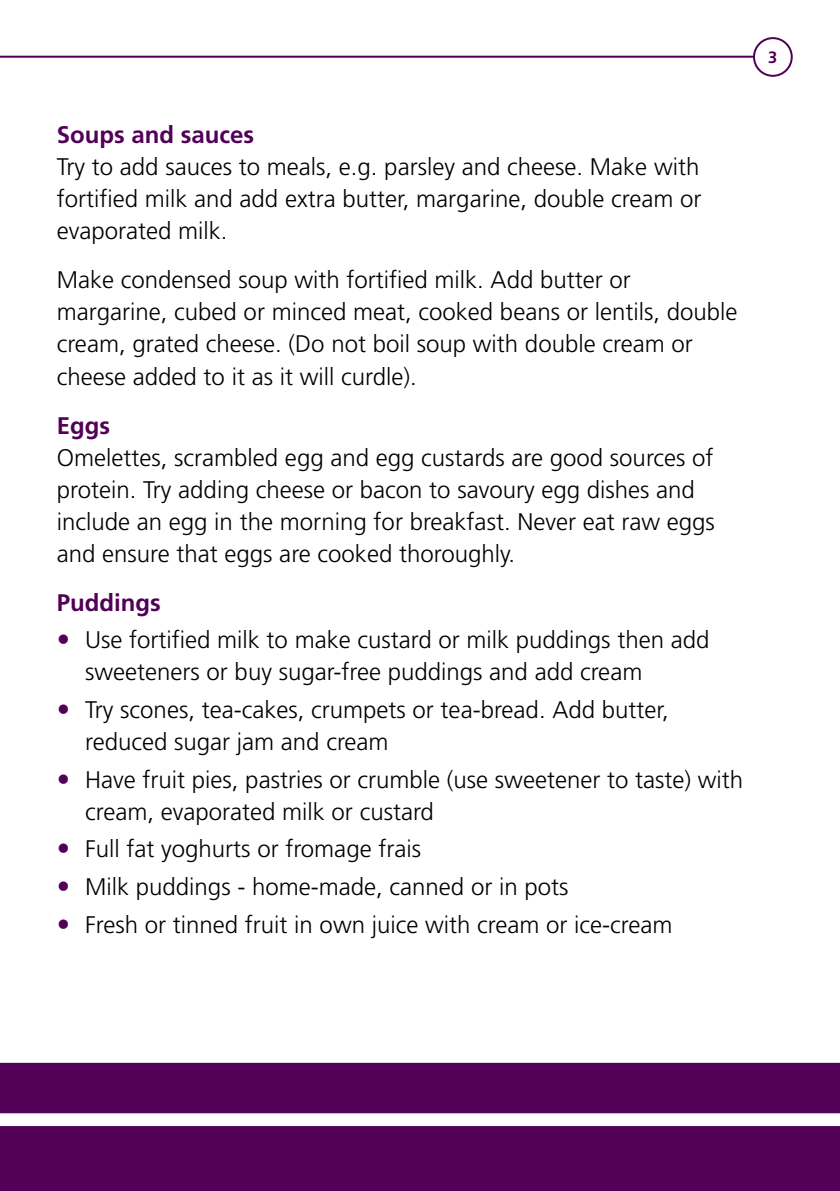
<style>
.page{position:relative;width:840px;height:1191px;background:#fff}
.page>*{position:absolute;margin:0;border:0;box-sizing:border-box;transform-origin:0 0}
.t1{font:300 24px/32px "Frutiger";color:#000}
.t2{font:700 24px "Frutiger";color:#520058}
.t3{font:700 16.4px "Frutiger";color:#520058}
</style>
<div class="page">
<div style="left:0;top:1062px;width:839px;height:129px;background:#520058"></div>
<hr style="left:0;top:56px;width:791px;height:2px;background:#520058">
<div style="left:753px;top:38px;width:38px;height:38px;background:#fff;border-radius:50%"></div>
<div style="left:752px;top:37px;width:40px;height:40px;border:2px solid #520058;border-radius:50%"></div>
<svg style="left:0;top:1113px;width:839px;height:13px"></svg>
<p class="t2" style="left:57px;top:121px;width:199px">Soups and sauces</p>
<p class="t1" style="left:57px;top:151px;width:646px;text-align:justify">Try to add sauces to meals, e.g. parsley and cheese. Make with fortified milk and add extra butter, margarine, double cream or evaporated milk.</p>
<p class="t1" style="left:57px;top:264px;width:682px">Make condensed soup with fortified milk. Add butter or margarine, cubed or minced meat, cooked beans or lentils, double cream, grated cheese. (Do not boil soup with double cream or cheese added to it as it will curdle).</p>
<p class="t2" style="left:57px;top:411px;width:55px">Eggs</p>
<p class="t1" style="left:57px;top:441px;width:659px">Omelettes, scrambled egg and egg custards are good sources of protein. Try adding cheese or bacon to savoury egg dishes and include an egg in the morning for breakfast. Never eat raw eggs and ensure that eggs are cooked thoroughly.</p>
<p class="t2" style="left:57px;top:588px;width:105px">Puddings</p>
<p class="t1" style="left:85px;top:624px;width:625px">Use fortified milk to make custard or milk puddings then add sweeteners or buy sugar-free puddings and add cream</p>
<p class="t1" style="left:85px;top:693px;width:585px">Try scones, tea-cakes, crumpets or tea-bread. Add butter, reduced sugar jam and cream</p>
<p class="t1" style="left:85px;top:763px;width:659px">Have fruit pies, pastries or crumble (use sweetener to taste) with cream, evaporated milk or custard</p>
<p class="t1" style="left:85px;top:830px;width:588px;line-height:37.6px">Full fat yoghurts or fromage frais<br>Milk puddings - home-made, canned or in pots<br>Fresh or tinned fruit in own juice with cream or ice-cream</p>
<p class="t3" style="left:767px;top:48px;width:11px">3</p>
</div>
